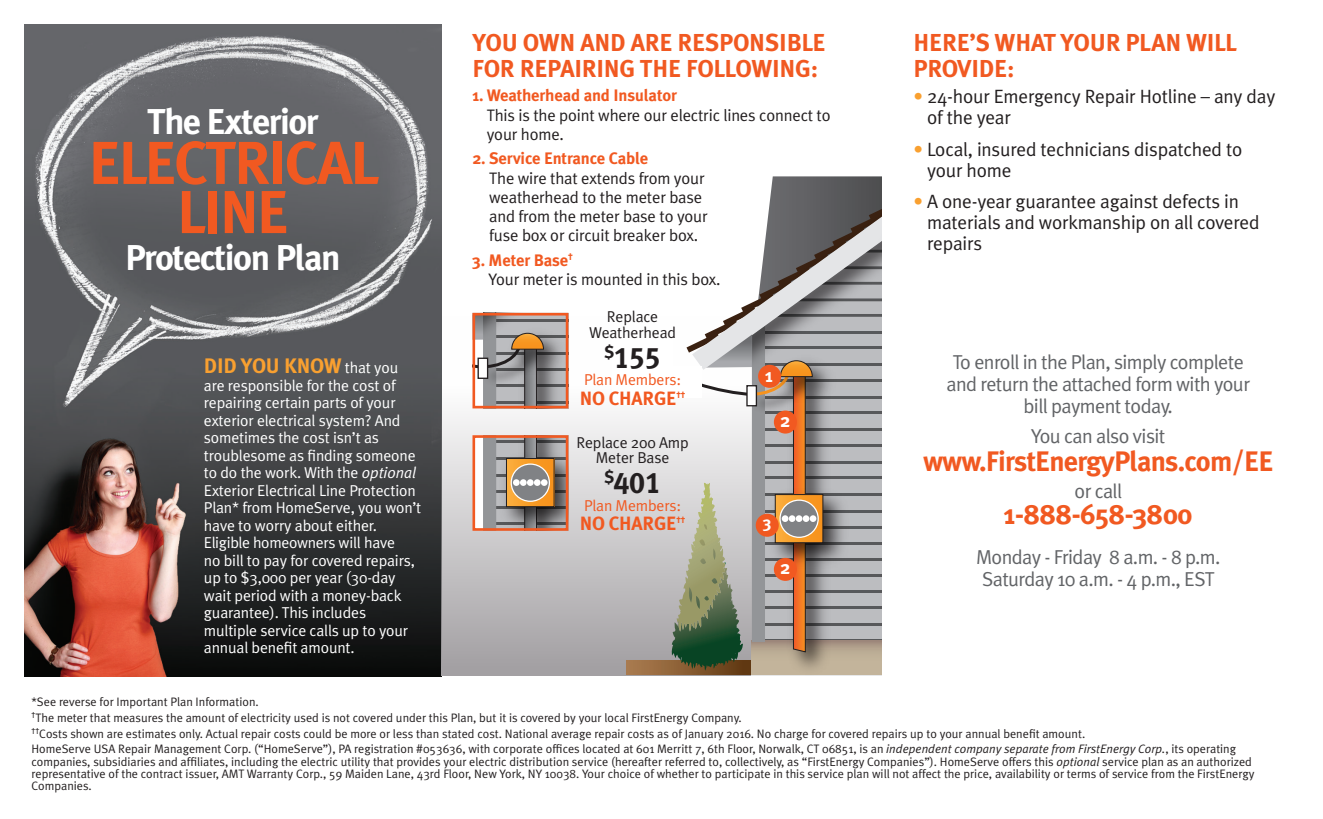
<style>
.page{position:relative;width:1323px;height:819px;background:#fff}
.page>*{position:absolute;margin:0;border:0;box-sizing:border-box;transform-origin:0 0}
.t1{font:700 60.55px/49.2px "Meta Plus";letter-spacing:-.04em;color:#f15921;text-align:center}
.t2{font:700 35.88px "Meta Plus";letter-spacing:-.04em;color:#fff}
.t3{font:29.75px "Meta Plus Bold Caps";letter-spacing:-.01em;color:#231f20}
.blue_subs{font:700 28.18px "Meta Plus";letter-spacing:-.03em;color:#f15921}
.t4{font:700 24.5px/26.2px "Meta Plus";letter-spacing:-.01em;color:#f15921}
.t5{font:700 21px "Meta Plus";letter-spacing:-.01em;color:#f9a030}
.t6{font:20.12px/22.2px "Meta Plus Normal";letter-spacing:-.03em;color:#626467;text-align:center}
.t7{font:19.25px/21px "Meta Plus Normal";letter-spacing:-.01em;color:#231f20}
.t8{font:700 19.25px "Meta Plus";letter-spacing:-.01em;color:#f15921}
.t9{font:700 18.9px "Meta Plus";color:#fff}
.t10{font:16.62px/19.2px "Meta Plus Normal";letter-spacing:-.01em;color:#231f20}
.t11{font:700 16.62px "Meta Plus";color:#fff}
.t12{font:15.75px/17.5px "Meta Plus Normal";letter-spacing:-.01em;color:#fff}
.t13{font:15.75px/15.8px "Meta Plus Normal";letter-spacing:-.01em;color:#231f20;text-align:center}
.t14{font:15.75px "Meta Plus Normal";letter-spacing:-.01em;color:#f15921}
.t15{font:12.25px/12.2px "Meta Plus Normal";color:#231f20}
.s1{font-family:"Meta Plus Normal";font-weight:400;font-size:15.75px;color:#fff}
.s2{font-style:italic}
.s3{font-family:"Meta Plus";font-weight:700;color:#f15921}
.s4{color:#f9a030}
</style>
<div class="page">
<img style="left:24px;top:25px;width:417px;height:651px">
<div style="left:441px;top:317px;width:441px;height:359px;background:linear-gradient(to bottom,#fff,#a3a0a3)"></div>
<svg style="left:627px;top:660px;width:125px;height:14px;background:#765930"></svg>
<hr style="left:752px;top:673px;width:130px;height:3px;background:#e7e8e9">
<svg style="left:752px;top:641px;width:130px;height:34px;background:#c0b198"></svg>
<svg style="left:626px;top:176px;width:256px;height:483px"></svg>
<div style="left:613px;top:338px;width:60px;height:67px;background:#fff"></div>
<div style="left:656px;top:366px;width:46px;height:32px;background:#fff"></div>
<div style="left:758px;top:365px;width:23px;height:23px;background:#f15921;border-radius:50%"></div>
<div style="left:774px;top:411px;width:23px;height:23px;background:#f15921;border-radius:50%"></div>
<div style="left:756px;top:514px;width:23px;height:23px;background:#f15921;border-radius:50%"></div>
<div style="left:774px;top:558px;width:23px;height:23px;background:#f15921;border-radius:50%"></div>
<div style="left:474px;top:437px;width:93px;height:92px;background:#fff"></div>
<hr style="left:487px;top:440px;width:81px;height:3px;background:#57585a">
<img style="left:513px;top:439px;width:51px;height:8px">
<svg style="left:524px;top:439px;width:14px;height:8px"></svg>
<svg style="left:483px;top:439px;width:13px;height:88px"></svg>
<img style="left:495px;top:447px;width:69px;height:80px">
<svg style="left:508px;top:460px;width:45px;height:45px"></svg>
<div style="left:506px;top:458px;width:49px;height:49px;border:1px solid #231f20"></div>
<div style="left:511px;top:464px;width:38px;height:37px;background:#808285;border-radius:50%"></div>
<div style="left:511px;top:463px;width:39px;height:39px;border:1px solid #fff;border-radius:50%"></div>
<div style="left:513px;top:479px;width:7px;height:7px;background:#fff;border-radius:50%"></div>
<div style="left:541px;top:479px;width:7px;height:7px;background:#fff;border-radius:50%"></div>
<div style="left:534px;top:479px;width:7px;height:7px;background:#fff;border-radius:50%"></div>
<div style="left:527px;top:479px;width:7px;height:7px;background:#fff;border-radius:50%"></div>
<div style="left:520px;top:479px;width:7px;height:7px;background:#fff;border-radius:50%"></div>
<div style="left:472px;top:435px;width:96px;height:96px;border:3px solid #f15921"></div>
<svg style="left:476px;top:317px;width:88px;height:87px;background:#979390"></svg>
<div style="left:472px;top:313px;width:96px;height:95px;border:3px solid #f15921"></div>
<p class="t2" style="left:147px;top:101px;width:173px">The Exterior</p>
<p class="t1" style="left:88px;top:138px;width:292px">ELECTRICAL<br>LINE</p>
<p class="t2" style="left:125px;top:237px;width:217px">Protection Plan</p>
<p class="t5" style="left:204px;top:354px;width:196px">DID YOU KNOW <span class="s1">that you</span></p>
<p class="t12" style="left:204px;top:376px;width:219px">are responsible for the cost of repairing certain parts of your exterior electrical system? And sometimes the cost isn’t as troublesome as finding someone to do the work. With the <span class="s2">optional<br></span>Exterior Electrical Line Protection<br>Plan* from HomeServe, you won’t have to worry about either.<br>Eligible homeowners will have<br>no bill to pay for covered repairs, up to $3,000 per year (30-day wait period with a money-back guarantee). This includes multiple service calls up to your annual benefit amount.</p>
<p class="t4" style="left:472px;top:29px;width:355px">YOU OWN AND ARE RESPONSIBLE<br>FOR REPAIRING THE FOLLOWING:</p>
<p class="t10" style="left:487px;top:86px;width:345px;text-indent:-14px"><span class="s3">1. Weatherhead and Insulator<br></span>This is the point where our electric lines connect to your home.</p>
<p class="t10" style="left:489px;top:149px;width:220px;text-indent:-17px"><span class="s3">2. Service Entrance Cable<br></span>The wire that extends from your weatherhead to the meter base and from the meter base to your fuse box or circuit breaker box.</p>
<p class="t10" style="left:489px;top:250px;width:234px;text-indent:-16px"><span class="s3">3. Meter Base</span><sup>†<br></sup>Your meter is mounted in this box.</p>
<p class="t13" style="left:589px;top:309px;width:88px">Replace<br>Weatherhead</p>
<p class="t3" style="left:604px;top:340px;width:58px"><sup>$</sup>155</p>
<p class="t14" style="left:584px;top:371px;width:99px">Plan Members:</p>
<p class="t8" style="left:580px;top:387px;width:107px">NO CHARGE<sup>††</sup></p>
<p class="t13" style="left:576px;top:434px;width:114px">Replace 200 Amp<br>Meter Base</p>
<p class="t3" style="left:604px;top:466px;width:58px"><sup>$</sup>401</p>
<p class="t14" style="left:584px;top:496px;width:99px">Plan Members:</p>
<p class="t8" style="left:580px;top:512px;width:107px">NO CHARGE<sup>††</sup></p>
<p class="t9" style="left:765px;top:364px;width:9px">1</p>
<p class="t9" style="left:780px;top:409px;width:12px">2</p>
<p class="t11" style="left:763px;top:513px;width:10px">3</p>
<p class="t9" style="left:780px;top:557px;width:12px">2</p>
<p class="t4" style="left:914px;top:29px;width:325px">HERE’S WHAT YOUR PLAN WILL<br>PROVIDE:</p>
<p class="t7" style="left:927px;top:86px;width:350px;text-indent:-14px"><span class="s4">•</span> 24-hour Emergency Repair Hotline – any day of the year</p>
<p class="t7" style="left:927px;top:138px;width:317px;text-indent:-14px"><span class="s4">•</span> Local, insured technicians dispatched to your home</p>
<p class="t7" style="left:927px;top:191px;width:334px;text-indent:-14px"><span class="s4">•</span> A one-year guarantee against defects in materials and workmanship on all covered repairs</p>
<p class="t6" style="left:946px;top:350px;width:305px">To enroll in the Plan, simply complete and return the attached form with your bill payment today.</p>
<p class="t6" style="left:1031px;top:425px;width:136px">You can also visit</p>
<p class="blue_subs" style="left:923px;top:445px;width:352px">www.FirstEnergyPlans.com/EE</p>
<p class="t6" style="left:1075px;top:479px;width:49px">or call</p>
<p class="blue_subs" style="left:1004px;top:498px;width:190px">1-888-658-3800</p>
<p class="t6" style="left:976px;top:546px;width:246px">Monday - Friday 8 a.m. - 8 p.m.</p>
<p class="t6" style="left:982px;top:568px;width:234px">Saturday 10 a.m. - 4 p.m., EST</p>
<p class="t15" style="left:32px;top:696px;width:229px">*See reverse for Important Plan Information.</p>
<p class="t15" style="left:32px;top:711px;width:712px"><sup>†</sup>The meter that measures the amount of electricity used is not covered under this Plan, but it is covered by your local FirstEnergy Company.</p>
<p class="t15" style="left:32px;top:727px;width:1055px"><sup>††</sup>Costs shown are estimates only. Actual repair costs could be more or less than stated cost. National average repair costs as of January 2016. No charge for covered repairs up to your annual benefit amount.</p>
<p class="t15" style="left:32px;top:743px;width:1224px">HomeServe USA Repair Management Corp. (“HomeServe”), PA registration #053636, with corporate offices located at 601 Merritt 7, 6th Floor, Norwalk, CT 06851, is an <span class="s2">independent company separate from FirstEnergy Corp.</span>, its operating companies, subsidiaries and affiliates, including the electric utility that provides your electric distribution service (hereafter referred to, collectively, as “FirstEnergy Companies”). HomeServe offers this <span class="s2">optional</span> service plan as an authorized representative of the contract issuer, AMT Warranty Corp., 59 Maiden Lane, 43rd Floor, New York, NY 10038. Your choice of whether to participate in this service plan will not affect the price, availability or terms of service from the FirstEnergy Companies.</p>
</div>
